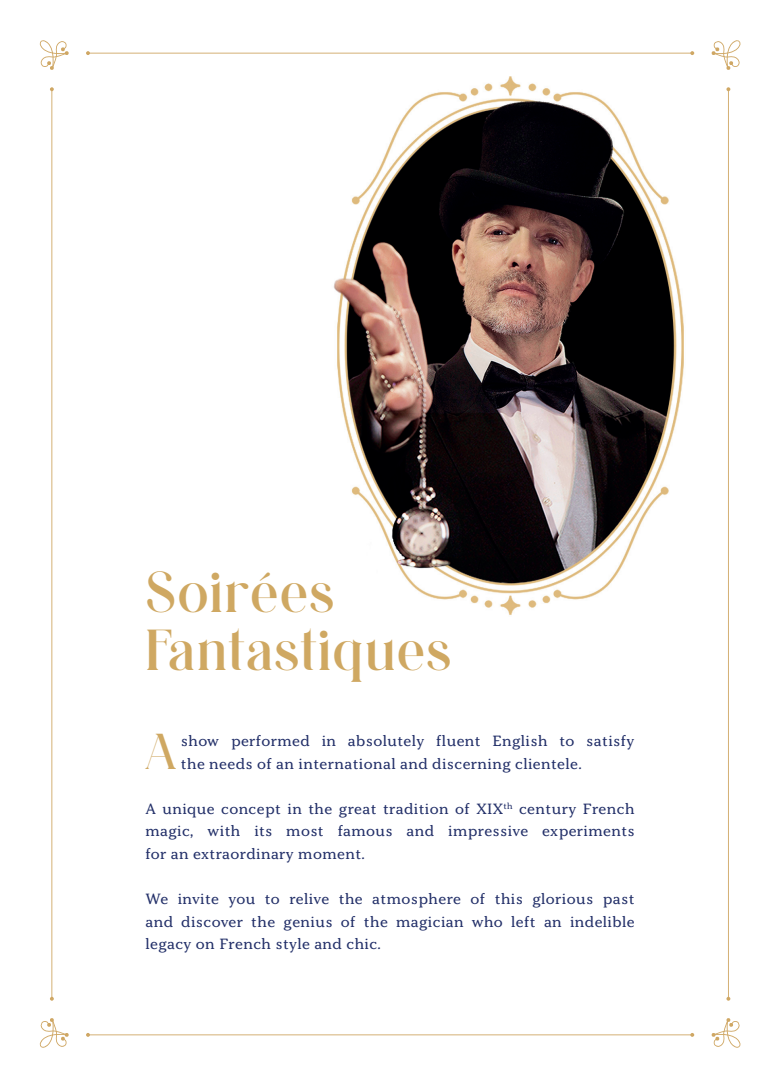
<style>
.page{position:relative;width:780px;height:1088px;background:#fff}
.page>*{position:absolute;margin:0;border:0;box-sizing:border-box;transform-origin:0 0}
.t1{font:600 47.5px/57px "Astralaga";letter-spacing:.01em;color:#cfa862}
.t2{font:500 41.5px "Astralaga";color:#cfa862}
.t3{font:15px/22.5px "Kopius";letter-spacing:.025em;color:#233069;text-align:justify}
</style>
<div class="page">
<svg style="left:711px;top:1018px;width:30px;height:30px"></svg>
<svg style="left:39px;top:1018px;width:30px;height:30px"></svg>
<svg style="left:86px;top:1033px;width:608px;height:4px"></svg>
<svg style="left:711px;top:40px;width:29px;height:30px"></svg>
<svg style="left:726px;top:87px;width:4px;height:914px"></svg>
<svg style="left:39px;top:40px;width:30px;height:30px"></svg>
<svg style="left:50px;top:87px;width:4px;height:914px"></svg>
<svg style="left:86px;top:51px;width:608px;height:4px"></svg>
<img style="left:333px;top:76px;width:351px;height:539px">
<h1 class="t1" style="left:145px;top:564px;width:308px">Soirées<br>Fantastiques</h1>
<h2 class="t2" style="left:144px;top:723px;width:35px">A</h2>
<p class="t3" style="left:181px;top:730px;width:455px">show performed in absolutely fluent English to satisfy the needs of an international and discerning clientele.</p>
<p class="t3" style="left:145px;top:797px;width:490px">A unique concept in the great tradition of XIX<sup>th</sup> century French magic, with its most famous and impressive experiments for an extraordinary moment.</p>
<p class="t3" style="left:145px;top:887px;width:490px">We invite you to relive the atmosphere of this glorious past and discover the genius of the magician who left an indelible legacy on French style and chic.</p>
</div>
